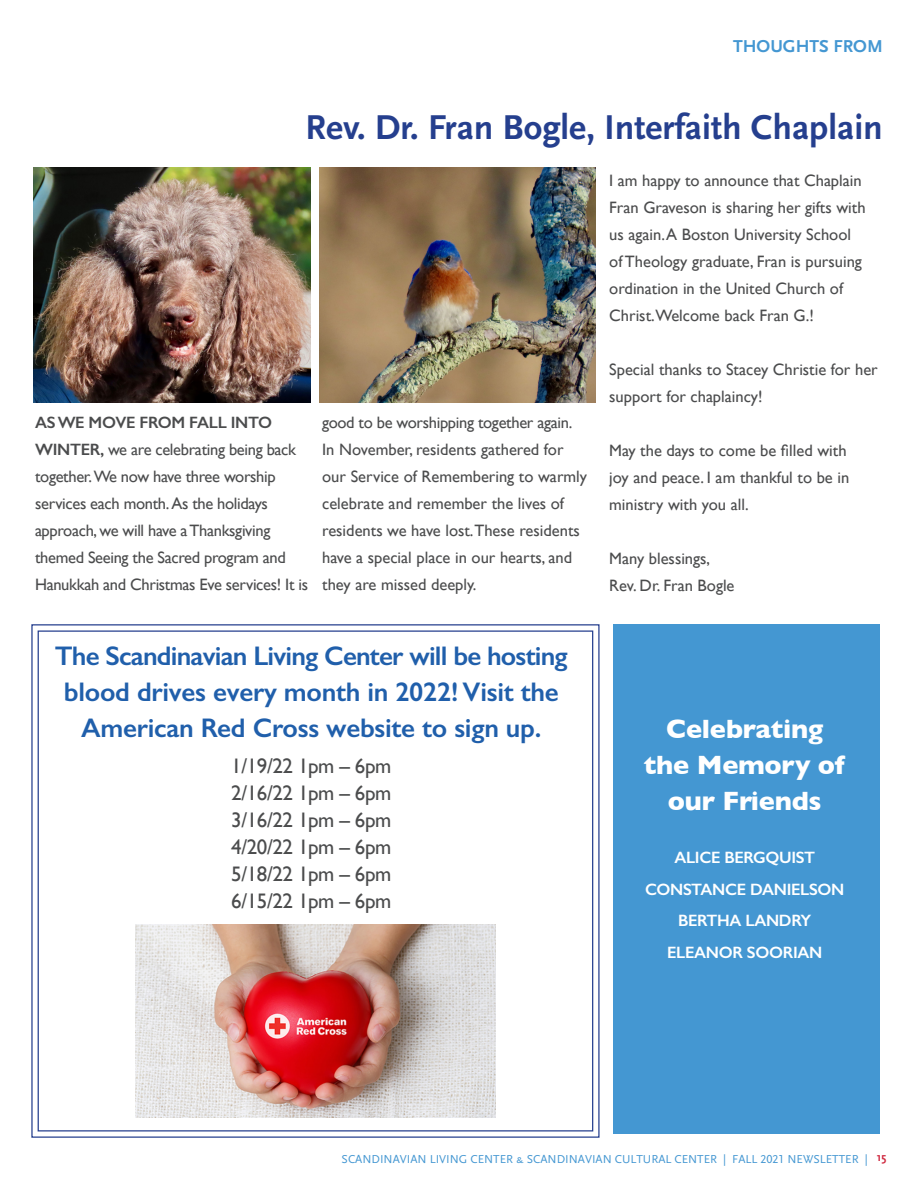
<style>
.page{position:relative;width:918px;height:1188px;background:#fff}
.page>*{position:absolute;margin:0;border:0;box-sizing:border-box;transform-origin:0 0}
.t1{font:700 36px "Scala Sans";color:#253f8e}
.t2{font:600 27px/36px "Gill Sans";letter-spacing:-.01em;color:#205fab;text-align:center}
.t3{font:700 27px/36px "Gill Sans";letter-spacing:-.01em;color:#fff;text-align:center}
.t4{font:21px "Gill Sans";letter-spacing:-.02em;color:#4b4c4d}
.t5{font:700 18px "Scala Sans";color:#4497d2}
.t6{font:16.5px/27px "Gill Sans";color:#4b4c4d}
.t7{font:16.5px/27px "Gill Sans";letter-spacing:-.02em;color:#4b4c4d}
.t8{font:600 16.5px "Gill Sans";letter-spacing:-.02em;color:#fff}
.t9{font:12px "Scala Sans Caps";color:#4497d2}
.s1{font-weight:600}
.s2{font-family:"Scala Sans";font-weight:700;color:#cf283f}
</style>
<div class="page">
<div style="left:613px;top:624px;width:266px;height:510px;background:#4497d2"></div>
<svg style="left:31px;top:624px;width:569px;height:514px"></svg>
<img style="left:34px;top:168px;width:276px;height:235px">
<img style="left:319px;top:168px;width:277px;height:235px">
<img style="left:135px;top:924px;width:361px;height:194px">
<p class="t5" style="left:733px;top:36px;width:151px">THOUGHTS FROM</p>
<p class="t1" style="left:305px;top:108px;width:579px">Rev. Dr. Fran Bogle, Interfaith Chaplain</p>
<p class="t7" style="left:35px;top:409px;width:274px"><span class="s1">AS WE MOVE FROM FALL INTO WINTER,</span> we are celebrating being back together. We now have three worship services each month. As the holidays approach, we will have a Thanksgiving themed Seeing the Sacred program and Hanukkah and Christmas Eve services! It is</p>
<p class="t7" style="left:322px;top:409px;width:252px">good to be worshipping together again.</p>
<p class="t6" style="left:322px;top:436px;width:266px">In November, residents gathered for our Service of Remembering to warmly celebrate and remember the lives of residents we have lost.These residents have a special place in our hearts, and they are missed deeply.</p>
<p class="t2" style="left:55px;top:637px;width:515px">The Scandinavian Living Center will be hosting blood drives every month in 2022! Visit the<br>American Red Cross website to sign up.</p>
<p class="t4" style="left:231px;top:754px;width:161px">1/19/22 1pm – 6pm</p>
<p class="t4" style="left:231px;top:781px;width:161px">2/16/22 1pm – 6pm</p>
<p class="t4" style="left:231px;top:808px;width:161px">3/16/22 1pm – 6pm</p>
<p class="t4" style="left:231px;top:835px;width:161px">4/20/22 1pm – 6pm</p>
<p class="t4" style="left:231px;top:862px;width:161px">5/18/22 1pm – 6pm</p>
<p class="t4" style="left:231px;top:889px;width:161px">6/15/22 1pm – 6pm</p>
<p class="t6" style="left:609px;top:167px;width:258px">I am happy to announce that Chaplain Fran Graveson is sharing her gifts with us again. A Boston University School of Theology graduate, Fran is pursuing ordination in the United Church of Christ.Welcome back Fran G.!</p>
<p class="t6" style="left:609px;top:356px;width:270px">Special thanks to Stacey Christie for her support for chaplaincy!</p>
<p class="t6" style="left:609px;top:437px;width:242px">May the days to come be filled with joy and peace. I am thankful to be in ministry with you all.</p>
<p class="t6" style="left:609px;top:545px;width:103px">Many blessings,</p>
<p class="t6" style="left:609px;top:572px;width:127px">Rev. Dr. Fran Bogle</p>
<p class="t3" style="left:644px;top:710px;width:202px">Celebrating the Memory of our Friends</p>
<p class="t8" style="left:675px;top:848px;width:142px">ALICE BERGQUIST</p>
<p class="t8" style="left:645px;top:879px;width:201px">CONSTANCE DANIELSON</p>
<p class="t8" style="left:678px;top:911px;width:135px">BERTHA LANDRY</p>
<p class="t8" style="left:667px;top:942px;width:157px">ELEANOR SOORIAN</p>
<p class="t9" style="left:342px;top:1152px;width:546px">SCANDINAVIAN LIVING CENTER &amp; SCANDINAVIAN CULTURAL CENTER | FALL 2021 NEWSLETTER | <span class="s2">15</span></p>
</div>
